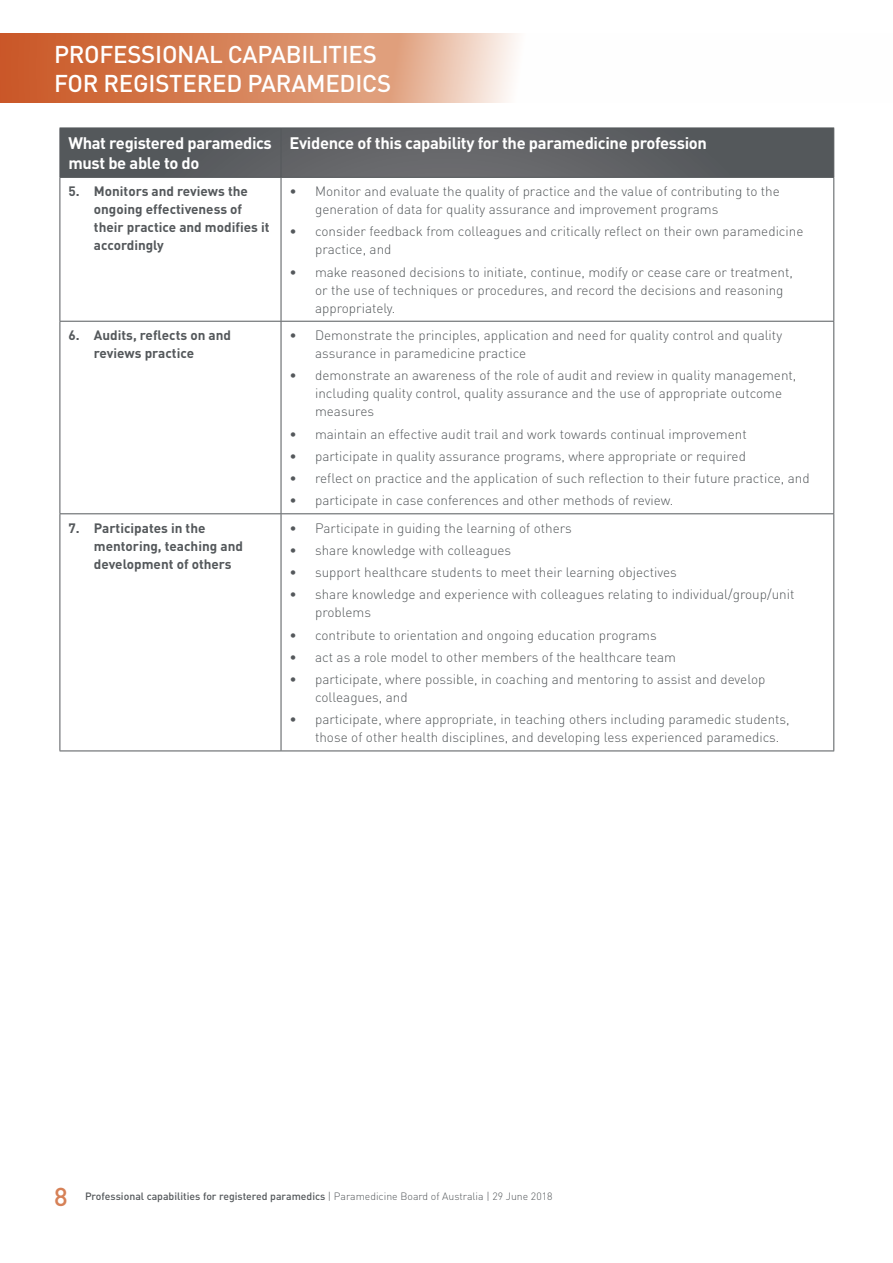
<style>
.page{position:relative;width:893px;height:1263px;background:#fff}
.page>*{position:absolute;margin:0;border:0;box-sizing:border-box;transform-origin:0 0}
.t1{font:500 25.5px "DINOT";color:#d68157}
.t2{font:500 24px/28.8px "DINOT";letter-spacing:-.01em;color:#fff}
.Table_header{font:700 16.5px/19.8px "DINOT";letter-spacing:-.02em;color:#fff}
.t3{font:300 13.5px/18px "DINOT";color:#54585b}
.t4{font:700 13.5px/18px "DINOT";color:#54585b}
.t5{font:500 10.5px "DINOT";color:#54585b}
.s1{font-weight:300}
</style>
<div class="page">
<svg style="left:0;top:34px;width:518px;height:68px;background:#db8f6a"></svg>
<svg style="left:61px;top:129px;width:772px;height:48px;background:#5c5e61"></svg>
<hr style="left:60px;top:128px;width:221px;height:1px;background:#54585b">
<hr style="left:60px;top:128px;width:1px;height:49px;background:#54585b">
<hr style="left:281px;top:128px;width:553px;height:1px;background:#54585b">
<hr style="left:281px;top:128px;width:1px;height:49px;background:#54585b">
<hr style="left:833px;top:128px;width:1px;height:49px;background:#54585b">
<hr style="left:60px;top:177px;width:221px;height:1px;background:#54585b">
<hr style="left:60px;top:178px;width:1px;height:143px;background:#54585b">
<hr style="left:281px;top:177px;width:553px;height:1px;background:#54585b">
<hr style="left:281px;top:178px;width:1px;height:143px;background:#54585b">
<hr style="left:833px;top:178px;width:1px;height:143px;background:#54585b">
<hr style="left:60px;top:321px;width:221px;height:1px;background:#54585b">
<hr style="left:60px;top:322px;width:1px;height:191px;background:#54585b">
<hr style="left:281px;top:321px;width:553px;height:1px;background:#54585b">
<hr style="left:281px;top:322px;width:1px;height:191px;background:#54585b">
<hr style="left:833px;top:322px;width:1px;height:191px;background:#54585b">
<hr style="left:60px;top:513px;width:221px;height:1px;background:#54585b">
<hr style="left:60px;top:514px;width:1px;height:236px;background:#54585b">
<hr style="left:281px;top:513px;width:553px;height:1px;background:#54585b">
<hr style="left:281px;top:514px;width:1px;height:236px;background:#54585b">
<hr style="left:833px;top:514px;width:1px;height:236px;background:#54585b">
<hr style="left:60px;top:750px;width:221px;height:1px;background:#54585b">
<hr style="left:281px;top:750px;width:553px;height:1px;background:#54585b">
<h2 class="t2" style="left:54px;top:39px;width:339px">PROFESSIONAL CAPABILITIES<br>FOR REGISTERED PARAMEDICS</h2>
<p class="Table_header" style="left:68px;top:133px;width:205px">What registered paramedics must be able to do</p>
<p class="Table_header" style="left:290px;top:133px;width:419px">Evidence of this capability for the paramedicine profession</p>
<p class="t4" style="left:94px;top:182px;width:177px;text-indent:-26px">5. Monitors and reviews the ongoing effectiveness of their practice and modifies it accordingly</p>
<p class="t3" style="left:315px;top:182px;width:466px;text-indent:-26px">• Monitor and evaluate the quality of practice and the value of contributing to the generation of data for quality assurance and improvement programs</p>
<p class="t3" style="left:315px;top:222px;width:490px;text-indent:-26px">• consider feedback from colleagues and critically reflect on their own paramedicine practice, and</p>
<p class="t3" style="left:315px;top:263px;width:479px;text-indent:-26px">• make reasoned decisions to initiate, continue, modify or cease care or treatment, or the use of techniques or procedures, and record the decisions and reasoning appropriately.</p>
<p class="t4" style="left:94px;top:326px;width:139px;text-indent:-26px">6. Audits, reflects on and reviews practice</p>
<p class="t3" style="left:315px;top:326px;width:469px;text-indent:-26px">• Demonstrate the principles, application and need for quality control and quality assurance in paramedicine practice</p>
<p class="t3" style="left:315px;top:366px;width:483px;text-indent:-26px">• demonstrate an awareness of the role of audit and review in quality management, including quality control, quality assurance and the use of appropriate outcome measures</p>
<p class="t3" style="left:290px;top:425px;width:459px">• maintain an effective audit trail and work towards continual improvement</p>
<p class="t3" style="left:290px;top:447px;width:458px">• participate in quality assurance programs, where appropriate or required</p>
<p class="t3" style="left:290px;top:469px;width:522px">• reflect on practice and the application of such reflection to their future practice, and</p>
<p class="t3" style="left:290px;top:491px;width:385px">• participate in case conferences and other methods of review.</p>
<p class="t4" style="left:94px;top:518px;width:151px;text-indent:-26px">7. Participates in the mentoring, teaching and development of others</p>
<p class="t3" style="left:290px;top:519px;width:284px">• Participate in guiding the learning of others</p>
<p class="t3" style="left:290px;top:541px;width:223px">• share knowledge with colleagues</p>
<p class="t3" style="left:290px;top:563px;width:389px">• support healthcare students to meet their learning objectives</p>
<p class="t3" style="left:315px;top:585px;width:481px;text-indent:-26px">• share knowledge and experience with colleagues relating to individual/group/unit problems</p>
<p class="t3" style="left:290px;top:626px;width:369px">• contribute to orientation and ongoing education programs</p>
<p class="t3" style="left:290px;top:648px;width:388px">• act as a role model to other members of the healthcare team</p>
<p class="t3" style="left:315px;top:670px;width:452px;text-indent:-26px">• participate, where possible, in coaching and mentoring to assist and develop colleagues, and</p>
<p class="t3" style="left:315px;top:710px;width:476px;text-indent:-26px">• participate, where appropriate, in teaching others including paramedic students, those of other health disciplines, and developing less experienced paramedics.</p>
<h1 class="t1" style="left:54px;top:1180px;width:15px">8</h1>
<p class="t5" style="left:85px;top:1190px;width:469px">Professional capabilities for registered paramedics <span class="s1">| Paramedicine Board of Australia | 29 June 2018</span></p>
</div>
